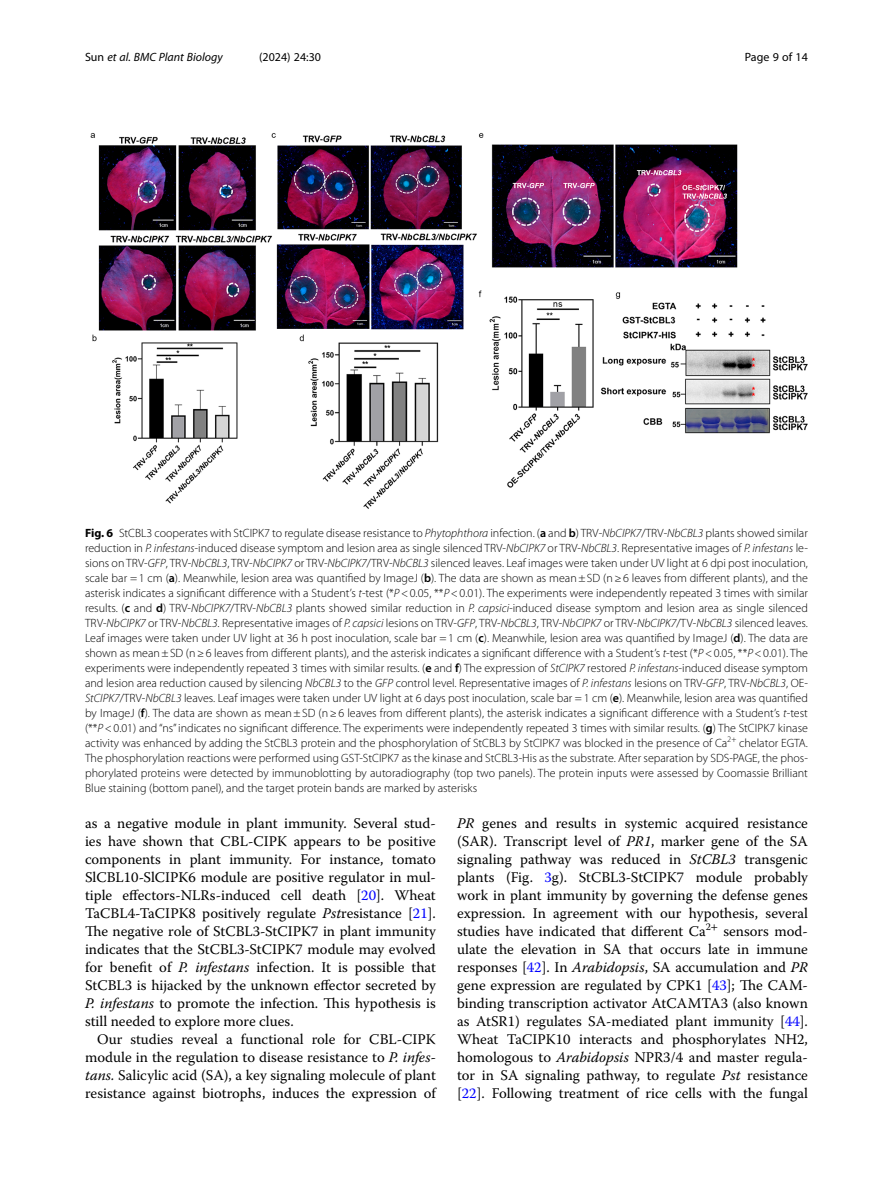
<style>
.page{position:relative;width:893px;height:1191px;background:#fff}
.page>*{position:absolute;margin:0;border:0;box-sizing:border-box;transform-origin:0 0}
.Body_Text_Indent{font:14.7px/18px "Warnock Pro";color:#000;text-align:justify}
.Figure_Caption{font:300 12px/15px "Myriad Pro";color:#000;text-align:justify}
.t1{font:italic 12px "Myriad Pro";color:#000}
.t2{font:12px "Myriad Pro";color:#000}
.s1{font-style:normal}
.s2{font-weight:700}
.s3{font-style:italic}
.s4{font-weight:600}
.s5{color:#00f}
</style>
<div class="page">
<img style="left:90px;top:133px;width:718px;height:376px">
<p class="t1" style="left:85px;top:50px;width:139px"><span class="s1">Sun</span> et al. BMC Plant Biology</p>
<p class="t2" style="left:259px;top:50px;width:63px">(2024) 24:30</p>
<p class="t2" style="left:745px;top:50px;width:65px">Page 9 of 14</p>
<p class="Figure_Caption" style="left:85px;top:525px;width:724px"><span class="s2">Fig. 6</span> StCBL3 cooperates with StCIPK7 to regulate disease resistance to <span class="s3">Phytophthora</span> infection. (<span class="s4">a</span> and <span class="s4">b</span>) TRV-<span class="s3">NbCIPK7</span>/TRV-<span class="s3">NbCBL3</span> plants showed similar reduction in <span class="s3">P. infestans-</span>induced disease symptom and lesion area as single silenced TRV-<span class="s3">NbCIPK7</span> or TRV-<span class="s3">NbCBL3</span>. Representative images of <span class="s3">P. infestans</span> le&shy;sions on TRV-<span class="s3">GFP</span>, TRV-<span class="s3">NbCBL3</span>, TRV-<span class="s3">NbCIPK7</span> or TRV-<span class="s3">NbCIPK7</span>/TRV-<span class="s3">NbCBL3</span> silenced leaves. Leaf images were taken under UV light at 6 dpi post inoculation, scale bar =1 cm (<span class="s4">a</span>). Meanwhile, lesion area was quantified by ImageJ (<span class="s4">b</span>). The data are shown as mean±SD (n≥6 leaves from different plants), and the asterisk indicates a significant difference with a Student’s <span class="s3">t</span>-test (*<span class="s3">P</span>&lt;0.05, **<span class="s3">P</span>&lt;0.01). The experiments were independently repeated 3 times with similar results. (<span class="s4">c</span> and <span class="s4">d</span>) TRV-<span class="s3">NbCIPK7</span>/TRV-<span class="s3">NbCBL3</span> plants showed similar reduction in <span class="s3">P. capsici-</span>induced disease symptom and lesion area as single silenced TRV-<span class="s3">NbCIPK7</span> or TRV-<span class="s3">NbCBL3</span>. Representative images of <span class="s3">P. capsici</span> lesions on TRV-<span class="s3">GFP</span>, TRV-<span class="s3">NbCBL3</span>, TRV-<span class="s3">NbCIPK7</span> or TRV-<span class="s3">NbCIPK7</span>/TV-<span class="s3">NbCBL3</span> silenced leaves.<br>Leaf images were taken under UV light at 36 h post inoculation, scale bar =1 cm (<span class="s4">c</span>). Meanwhile, lesion area was quantified by ImageJ (<span class="s4">d</span>). The data are shown as mean±SD (n≥6 leaves from different plants), and the asterisk indicates a significant difference with a Student’s <span class="s3">t</span>-test (*<span class="s3">P</span>&lt;0.05, **<span class="s3">P</span>&lt;0.01). The experiments were independently repeated 3 times with similar results. (<span class="s4">e</span> and <span class="s4">f</span>) The expression of <span class="s3">StCIPK7</span> restored <span class="s3">P. infestans-</span>induced disease symptom and lesion area reduction caused by silencing <span class="s3">NbCBL3</span> to the <span class="s3">GFP</span> control level. Representative images of <span class="s3">P. infestans</span> lesions on TRV-<span class="s3">GFP</span>, TRV-<span class="s3">NbCBL3</span>, OE-<span class="s3">StCIPK7</span>/TRV-<span class="s3">NbCBL3</span> leaves. Leaf images were taken under UV light at 6 days post inoculation, scale bar =1 cm (<span class="s4">e</span>). Meanwhile, lesion area was quantified by ImageJ (<span class="s4">f</span>). The data are shown as mean±SD (n≥6 leaves from different plants), the asterisk indicates a significant difference with a Student’s <span class="s3">t</span>-test (**<span class="s3">P</span>&lt;0.01) and “ns” indicates no significant difference. The experiments were independently repeated 3 times with similar results. (<span class="s4">g</span>) The StCIPK7 kinase activity was enhanced by adding the StCBL3 protein and the phosphorylation of StCBL3 by StCIPK7 was blocked in the presence of Ca<sup>2+</sup> chelator EGTA.<br>The phosphorylation reactions were performed using GST-StCIPK7 as the kinase and StCBL3-His as the substrate. After separation by SDS-PAGE, the phos&shy;phorylated proteins were detected by immunoblotting by autoradiography (top two panels). The protein inputs were assessed by Coomassie Brilliant Blue staining (bottom panel), and the target protein bands are marked by asterisks</p>
<p class="Body_Text_Indent" style="left:85px;top:814px;width:352px">as a negative module in plant immunity. Several stud&shy;ies have shown that CBL-CIPK appears to be positive components in plant immunity. For instance, tomato SlCBL10-SlCIPK6 module are positive regulator in mul&shy;tiple effectors-NLRs-induced cell death [<span class="s5">20</span>]. Wheat TaCBL4-TaCIPK8 positively regulate <span class="s3">Pst</span>resistance [<span class="s5">21</span>].<br>The negative role of StCBL3-StCIPK7 in plant immunity indicates that the StCBL3-StCIPK7 module may evolved for benefit of <span class="s3">P. infestans</span> infection. It is possible that StCBL3 is hijacked by the unknown effector secreted by <span class="s3">P. infestans</span> to promote the infection. This hypothesis is still needed to explore more clues.</p>
<p class="Body_Text_Indent" style="left:85px;top:1030px;width:352px;text-indent:12px">Our studies reveal a functional role for CBL-CIPK module in the regulation to disease resistance to <span class="s3">P. infes&shy;tans.</span> Salicylic acid (SA), a key signaling molecule of plant resistance against biotrophs, induces the expression of</p>
<p class="Body_Text_Indent" style="left:457px;top:814px;width:352px"><span class="s3">PR</span> genes and results in systemic acquired resistance (SAR). Transcript level of <span class="s3">PR1</span>, marker gene of the SA signaling pathway was reduced in <span class="s3">StCBL3</span> transgenic plants (Fig. <span class="s5">3</span>g). StCBL3-StCIPK7 module probably work in plant immunity by governing the defense genes expression. In agreement with our hypothesis, several studies have indicated that different Ca<sup>2</sup><sup>+</sup> sensors mod&shy;ulate the elevation in SA that occurs late in immune responses [<span class="s5">42</span>]. In <span class="s3">Arabidopsis</span>, SA accumulation and <span class="s3">PR </span>gene expression are regulated by CPK1 [<span class="s5">43</span>]; The CAM&shy;binding transcription activator AtCAMTA3 (also known as AtSR1) regulates SA-mediated plant immunity [<span class="s5">44</span>].<br>Wheat TaCIPK10 interacts and phosphorylates NH2, homologous to <span class="s3">Arabidopsis</span> NPR3/4 and master regula&shy;tor in SA signaling pathway, to regulate <span class="s3">Pst</span> resistance [<span class="s5">22</span>]. Following treatment of rice cells with the fungal</p>
</div>
